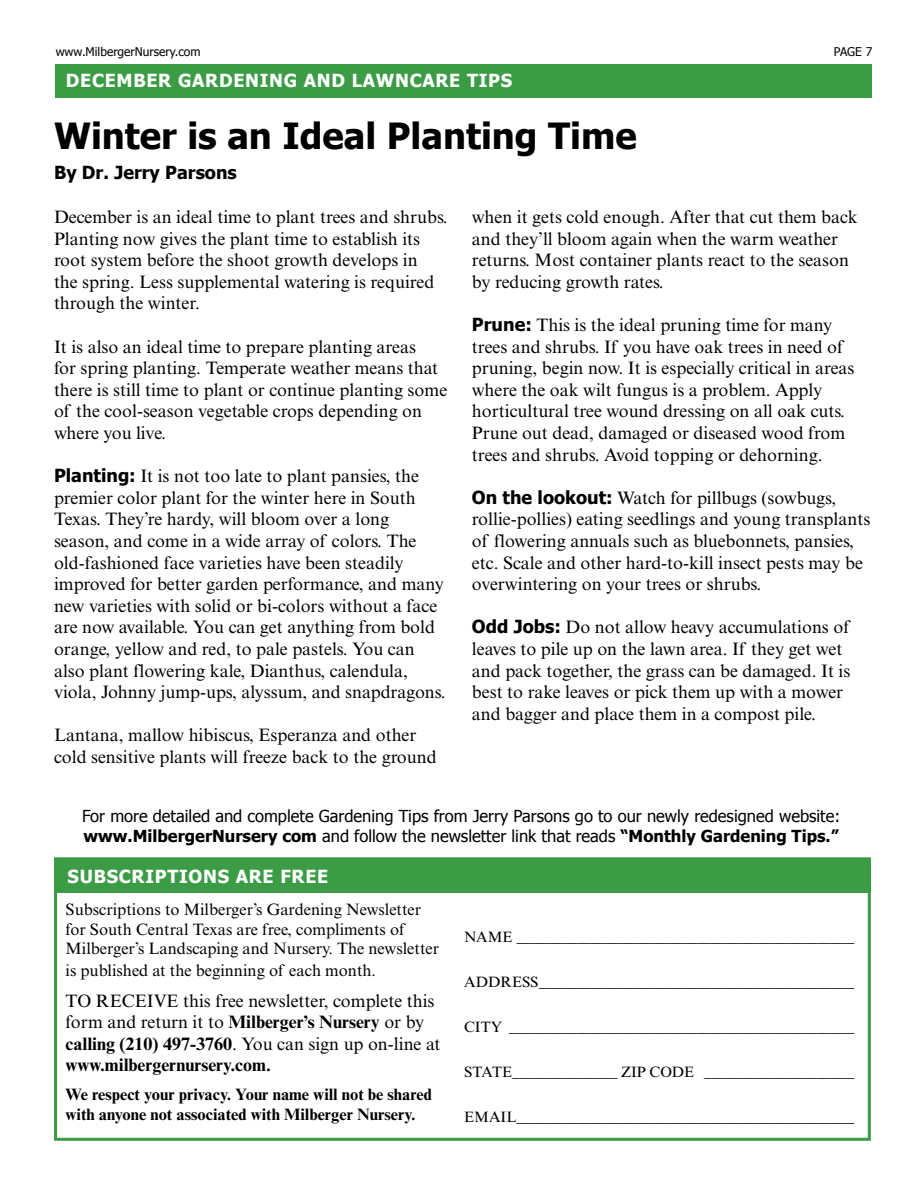
<style>
.page{position:relative;width:918px;height:1188px;background:#fff}
.page>*{position:absolute;margin:0;border:0;box-sizing:border-box;transform-origin:0 0}
.t1{font:700 36px "Tahoma";color:#000}
.t2{font:18px/21.6px "Times NRMT";color:#000}
.t3{font:700 18px "Tahoma";letter-spacing:.04em;color:#fff}
.t4{font:700 18px "Tahoma";color:#000}
.t5{font:16.5px/19.8px "Times NRMT";color:#000}
.t6{font:16.5px/19.8px "Tahoma";color:#000}
.t7{font:700 16.5px/19.8px "Times NRMT";color:#000}
.t8{font:15px "Times NRMT";color:#000}
.t9{font:12px "Tahoma";color:#000}
.s1{font-family:"Tahoma";font-weight:700}
.s2{font-weight:700}
</style>
<div class="page">
<div style="left:55px;top:64px;width:817px;height:33px;background:#3c9c46"></div>
<div style="left:54px;top:857px;width:817px;height:284px;border:3px solid #3c9c46"></div>
<div style="left:57px;top:859px;width:814px;height:34px;background:#3c9c46"></div>
<p class="t9" style="left:56px;top:44px;width:146px">www.MilbergerNursery.com</p>
<p class="t9" style="left:834px;top:44px;width:40px">PAGE 7</p>
<p class="t3" style="left:66px;top:68px;width:448px">DECEMBER GARDENING AND LAWNCARE TIPS</p>
<h1 class="t1" style="left:54px;top:111px;width:584px">Winter is an Ideal Planting Time</h1>
<p class="t4" style="left:54px;top:160px;width:184px">By Dr. Jerry Parsons</p>
<p class="t2" style="left:54px;top:206px;width:395px">December is an ideal time to plant trees and shrubs.<br>Planting now gives the plant time to establish its root system before the shoot growth develops in<br>the spring. Less supplemental watering is required through the winter.</p>
<p class="t2" style="left:54px;top:336px;width:395px">It is also an ideal time to prepare planting areas<br>for spring planting. Temperate weather means that there is still time to plant or continue planting some of the cool-season vegetable crops depending on where you live.</p>
<p class="t2" style="left:54px;top:465px;width:393px"><span class="s1">Planting:</span> It is not too late to plant pansies, the premier color plant for the winter here in South Texas. They’re hardy, will bloom over a long season, and come in a wide array of colors. The old-fashioned face varieties have been steadily improved for better garden performance, and many new varieties with solid or bi-colors without a face are now available. You can get anything from bold orange, yellow and red, to pale pastels. You can also plant flowering kale, Dianthus, calendula, viola, Johnny jump-ups, alyssum, and snapdragons.</p>
<p class="t2" style="left:54px;top:724px;width:384px">Lantana, mallow hibiscus, Esperanza and other cold sensitive plants will freeze back to the ground</p>
<p class="t2" style="left:472px;top:206px;width:387px">when it gets cold enough. After that cut them back and they’ll bloom again when the warm weather returns. Most container plants react to the season by reducing growth rates.</p>
<p class="t2" style="left:472px;top:314px;width:384px"><span class="s1">Prune:</span> This is the ideal pruning time for many trees and shrubs. If you have oak trees in need of pruning, begin now. It is especially critical in areas where the oak wilt fungus is a problem. Apply horticultural tree wound dressing on all oak cuts.<br>Prune out dead, damaged or diseased wood from trees and shrubs. Avoid topping or dehorning.</p>
<p class="t2" style="left:472px;top:487px;width:400px"><span class="s1">On the lookout:</span> Watch for pillbugs (sowbugs, rollie-pollies) eating seedlings and young transplants of flowering annuals such as bluebonnets, pansies, etc. Scale and other hard-to-kill insect pests may be overwintering on your trees or shrubs.</p>
<p class="t2" style="left:472px;top:616px;width:380px"><span class="s1">Odd Jobs:</span> Do not allow heavy accumulations of leaves to pile up on the lawn area. If they get wet and pack together, the grass can be damaged. It is best to rake leaves or pick them up with a mower and bagger and place them in a compost pile.</p>
<p class="t6" style="left:82px;top:805px;width:760px">For more detailed and complete Gardening Tips from Jerry Parsons go to our newly redesigned website: <span class="s2">www.MilbergerNursery com</span> and follow the newsletter link that reads <span class="s2">“Monthly Gardening Tips.”</span></p>
<p class="t3" style="left:68px;top:864px;width:262px">SUBSCRIPTIONS ARE FREE</p>
<p class="t5" style="left:66px;top:899px;width:375px">Subscriptions to Milberger’s Gardening Newsletter for South Central Texas are free, compliments of<br>Milberger’s Landscaping and Nursery. The newsletter</p>
<p class="t5" style="left:66px;top:961px;width:312px">is published at the beginning of each month.</p>
<p class="t2" style="left:66px;top:990px;width:376px">TO RECEIVE this free newsletter, complete this form and return it to <span class="s2">Milberger’s Nursery</span> or by <span class="s2">calling (210) 497-3760</span>. You can sign up on-line at <span class="s2">www.milbergernursery.com.</span></p>
<p class="t7" style="left:66px;top:1084px;width:368px">We respect your privacy. Your name will not be shared with anyone not associated with Milberger Nursery.</p>
<p class="t8" style="left:464px;top:928px;width:391px">NAME _____________________________________________</p>
<p class="t8" style="left:464px;top:973px;width:391px">ADDRESS__________________________________________</p>
<p class="t8" style="left:464px;top:1018px;width:391px">CITY ______________________________________________</p>
<p class="t8" style="left:464px;top:1063px;width:392px">STATE______________ ZIP CODE ____________________</p>
<p class="t8" style="left:464px;top:1108px;width:391px">EMAIL_____________________________________________</p>
</div>
